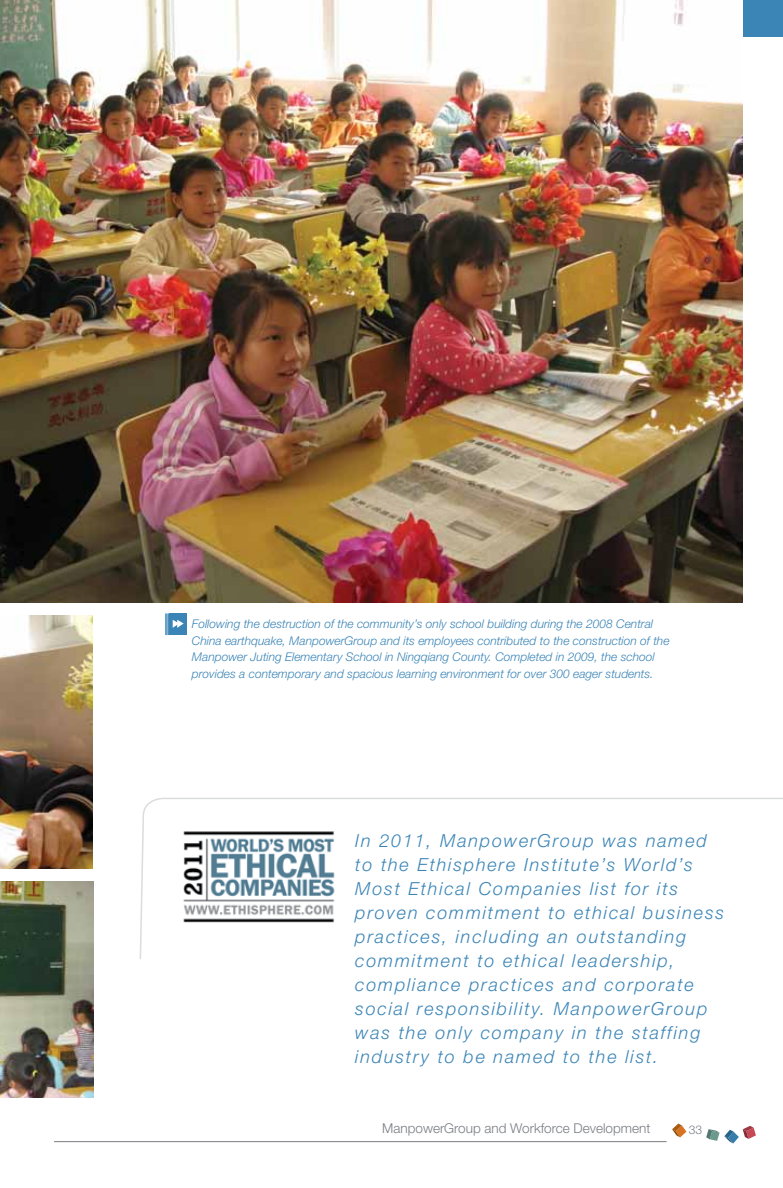
<style>
.page{position:relative;width:783px;height:1188px;background:#fff}
.page>*{position:absolute;margin:0;border:0;box-sizing:border-box;transform-origin:0 0}
.t1{font:italic 300 18px/24px "Helvetica Neue LT Std";letter-spacing:.1em;color:#3a84b6}
.t2{font:300 13.5px "Helvetica Neue LT Std";color:#797d82}
.t3{font:italic 300 12px/16.5px "Helvetica Neue LT Std";color:#3a84b6}
.t4{font:300 12px "Helvetica Neue LT Std";color:#797d82}
</style>
<div class="page">
<hr style="left:54px;top:1141px;width:613px;height:1px;background:#797d82">
<svg style="left:706px;top:1126px;width:50px;height:17px"></svg>
<svg style="left:672px;top:1124px;width:14px;height:13px"></svg>
<div style="left:0;top:0;width:783px;height:37px;background:#3a84b6"></div>
<img style="left:0;top:0;width:742px;height:603px">
<img style="left:0;top:881px;width:93px;height:216px">
<img style="left:0;top:616px;width:93px;height:252px">
<div style="left:170px;top:613px;width:17px;height:22px;background:#3a84b6"></div>
<svg style="left:173px;top:620px;width:11px;height:8px"></svg>
<hr style="left:167px;top:613px;width:2px;height:22px;background:#3a84b6">
<hr style="left:165px;top:613px;width:2px;height:22px;background:#3a84b6">
<svg style="left:139px;top:797px;width:644px;height:162px"></svg>
<img style="left:181px;top:829px;width:155px;height:94px">
<p class="t3" style="left:192px;top:616px;width:479px">Following the destruction of the community’s only school building during the 2008 Central China earthquake, ManpowerGroup and its employees contributed to the construction of the Manpower Juting Elementary School in Ningqiang County. Completed in 2009, the school provides a contemporary and spacious learning environment for over 300 eager students.</p>
<p class="t1" style="left:355px;top:828px;width:370px">In 2011, ManpowerGroup was named to the Ethisphere Institute’s World’s Most Ethical Companies list for its proven commitment to ethical business practices, including an outstanding commitment to ethical leadership, compliance practices and corporate social responsibility. ManpowerGroup was the only company in the staffing industry to be named to the list.</p>
<p class="t2" style="left:382px;top:1120px;width:270px">ManpowerGroup and Workforce Development</p>
<p class="t4" style="left:689px;top:1123px;width:15px">33</p>
</div>
